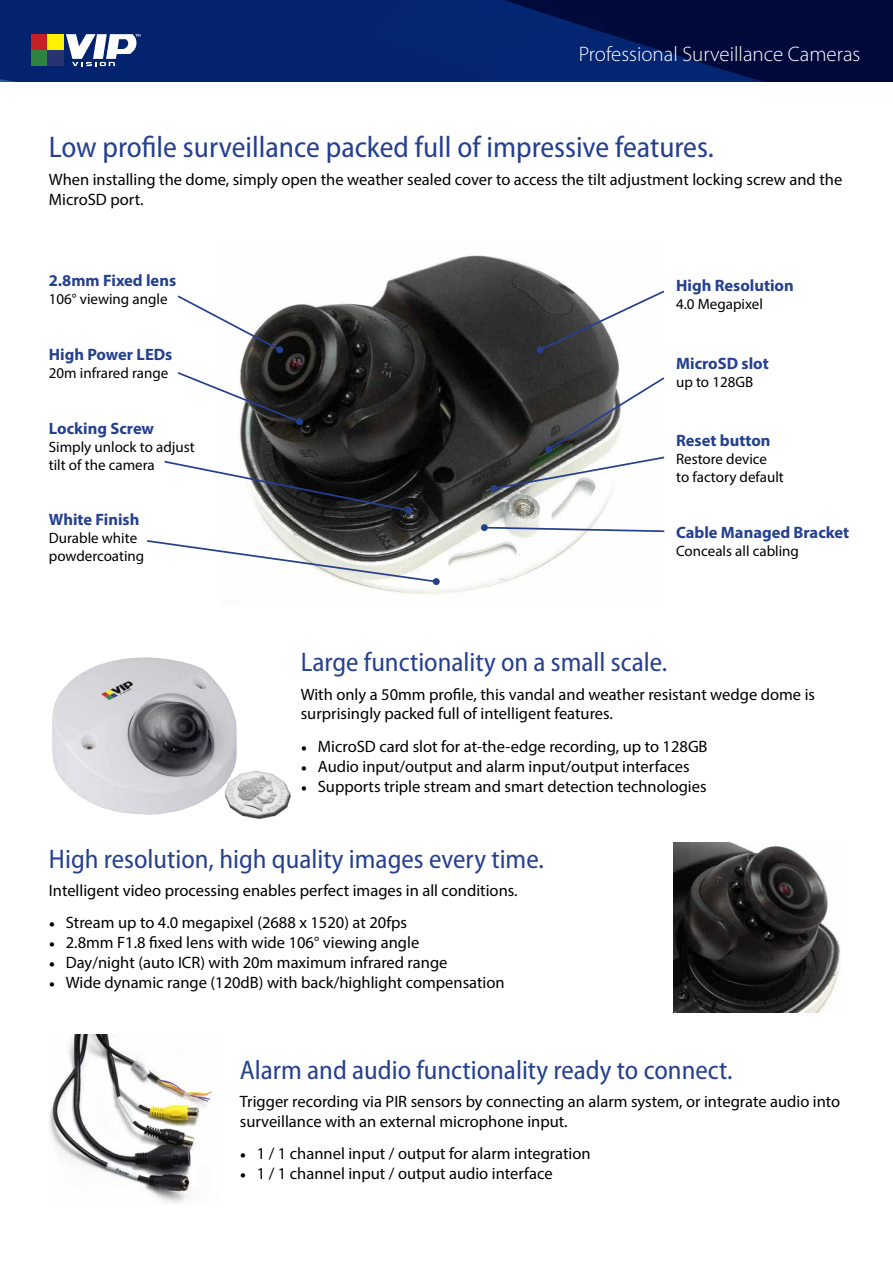
<style>
.page{position:relative;width:893px;height:1263px;background:#fff}
.page>*{position:absolute;margin:0;border:0;box-sizing:border-box;transform-origin:0 0}
.t1{font:semi-condensed 30px "Myriad Pro";color:#25408f}
.t2{font:semi-condensed 27px "Myriad Pro";color:#25408f}
.t3{font:300 21px "Myriad Pro";color:#fff}
.t4{font:16.5px/19.8px "Myriad Pro";color:#000}
.t5{font:700 16.5px "Myriad Pro";color:#25408f}
.t6{font:15px/18px "Myriad Pro";color:#000}
.s1{font-family:"Minion Pro"}
</style>
<div class="page">
<svg style="left:0;top:0;width:893px;height:81px;background:#021b5f"></svg>
<div style="left:31px;top:34px;width:16px;height:16px;background:#c42026"></div>
<div style="left:31px;top:50px;width:16px;height:16px;background:#2d833f"></div>
<div style="left:48px;top:34px;width:16px;height:16px;background:#fff200"></div>
<div style="left:48px;top:50px;width:16px;height:16px;background:#283370"></div>
<svg style="left:66px;top:34px;width:75px;height:32px"></svg>
<img style="left:239px;top:255px;width:380px;height:339px">
<svg style="left:147px;top:539px;width:291px;height:44px"></svg>
<div style="left:433px;top:578px;width:7px;height:7px;background:#25408f;border-radius:50%"></div>
<svg style="left:177px;top:371px;width:125px;height:53px"></svg>
<div style="left:296px;top:418px;width:7px;height:7px;background:#25408f;border-radius:50%"></div>
<svg style="left:483px;top:526px;width:182px;height:7px"></svg>
<div style="left:481px;top:524px;width:7px;height:7px;background:#25408f;border-radius:50%"></div>
<svg style="left:164px;top:460px;width:247px;height:52px"></svg>
<div style="left:406px;top:507px;width:6px;height:7px;background:#25408f;border-radius:50%"></div>
<svg style="left:177px;top:294px;width:105px;height:58px"></svg>
<div style="left:276px;top:346px;width:7px;height:7px;background:#25408f;border-radius:50%"></div>
<svg style="left:538px;top:289px;width:127px;height:63px"></svg>
<div style="left:537px;top:346px;width:7px;height:7px;background:#25408f;border-radius:50%"></div>
<svg style="left:492px;top:376px;width:173px;height:114px"></svg>
<div style="left:491px;top:485px;width:6px;height:7px;background:#25408f;border-radius:50%"></div>
<img style="left:49px;top:1034px;width:163px;height:169px">
<img style="left:52px;top:657px;width:185px;height:158px">
<div style="left:225px;top:773px;width:65px;height:45px;background:#000;opacity:.75"></div>
<img style="left:224px;top:771px;width:67px;height:45px">
<img style="left:673px;top:842px;width:168px;height:170px">
<p class="t3" style="left:579px;top:42px;width:283px">Professional Surveillance Cameras</p>
<h1 class="t1" style="left:49px;top:128px;width:666px">Low profile surveillance packed full of impressive features.</h1>
<p class="t4" style="left:49px;top:169px;width:795px">When installing the dome, simply open the weather sealed cover to access the tilt adjustment locking screw and the<br>MicroSD port.</p>
<p class="t5" style="left:49px;top:270px;width:129px">2.8mm Fixed lens</p>
<p class="t6" style="left:49px;top:290px;width:120px">106° viewing angle</p>
<p class="t5" style="left:49px;top:344px;width:125px">High Power LEDs</p>
<p class="t6" style="left:49px;top:364px;width:121px">20m infrared range</p>
<p class="t5" style="left:49px;top:417px;width:107px">Locking Screw</p>
<p class="t6" style="left:49px;top:437px;width:147px">Simply unlock to adjust tilt of the camera</p>
<p class="t5" style="left:49px;top:509px;width:92px">White Finish</p>
<p class="t6" style="left:49px;top:529px;width:97px">Durable white powdercoating</p>
<p class="t5" style="left:676px;top:275px;width:119px">High Resolution</p>
<p class="t6" style="left:676px;top:295px;width:88px">4.0 Megapixel</p>
<p class="t5" style="left:676px;top:353px;width:94px">MicroSD slot</p>
<p class="t6" style="left:676px;top:373px;width:79px">up to 128GB</p>
<p class="t5" style="left:676px;top:430px;width:96px">Reset button</p>
<p class="t6" style="left:676px;top:450px;width:109px">Restore device to factory default</p>
<p class="t5" style="left:676px;top:522px;width:175px">Cable Managed Bracket</p>
<p class="t6" style="left:676px;top:542px;width:124px">Conceals all cabling</p>
<h2 class="t2" style="left:301px;top:646px;width:368px">Large functionality on a small scale.</h2>
<p class="t4" style="left:301px;top:684px;width:516px">With only a 50mm profile, this vandal and weather resistant wedge dome is surprisingly packed full of intelligent features.</p>
<p class="t4" style="left:301px;top:736px;width:408px"><span class="s1">•</span> MicroSD card slot for at-the-edge recording, up to 128GB</p>
<p class="t4" style="left:301px;top:756px;width:390px"><span class="s1">•</span> Audio input/output and alarm input/output interfaces</p>
<p class="t4" style="left:301px;top:776px;width:407px"><span class="s1">•</span> Supports triple stream and smart detection technologies</p>
<h2 class="t2" style="left:49px;top:842px;width:497px">High resolution, high quality images every time.</h2>
<p class="t4" style="left:49px;top:880px;width:470px">Intelligent video processing enables perfect images in all conditions.</p>
<p class="t4" style="left:49px;top:913px;width:360px"><span class="s1">•</span> Stream up to 4.0 megapixel (2688 x 1520) at 20fps</p>
<p class="t4" style="left:49px;top:932px;width:372px"><span class="s1">•</span> 2.8mm F1.8 fixed lens with wide 106° viewing angle</p>
<p class="t4" style="left:49px;top:952px;width:400px"><span class="s1">•</span> Day/night (auto ICR) with 20m maximum infrared range</p>
<p class="t4" style="left:49px;top:972px;width:457px"><span class="s1">•</span> Wide dynamic range (120dB) with back/highlight compensation</p>
<h2 class="t2" style="left:240px;top:1053px;width:494px">Alarm and audio functionality ready to connect.</h2>
<p class="t4" style="left:240px;top:1091px;width:602px">Trigger recording via PIR sensors by connecting an alarm system, or integrate audio into surveillance with an external microphone input.</p>
<p class="t4" style="left:240px;top:1144px;width:352px"><span class="s1">•</span> 1 / 1 channel input / output for alarm integration</p>
<p class="t4" style="left:240px;top:1163px;width:314px"><span class="s1">•</span> 1 / 1 channel input / output audio interface</p>
</div>
